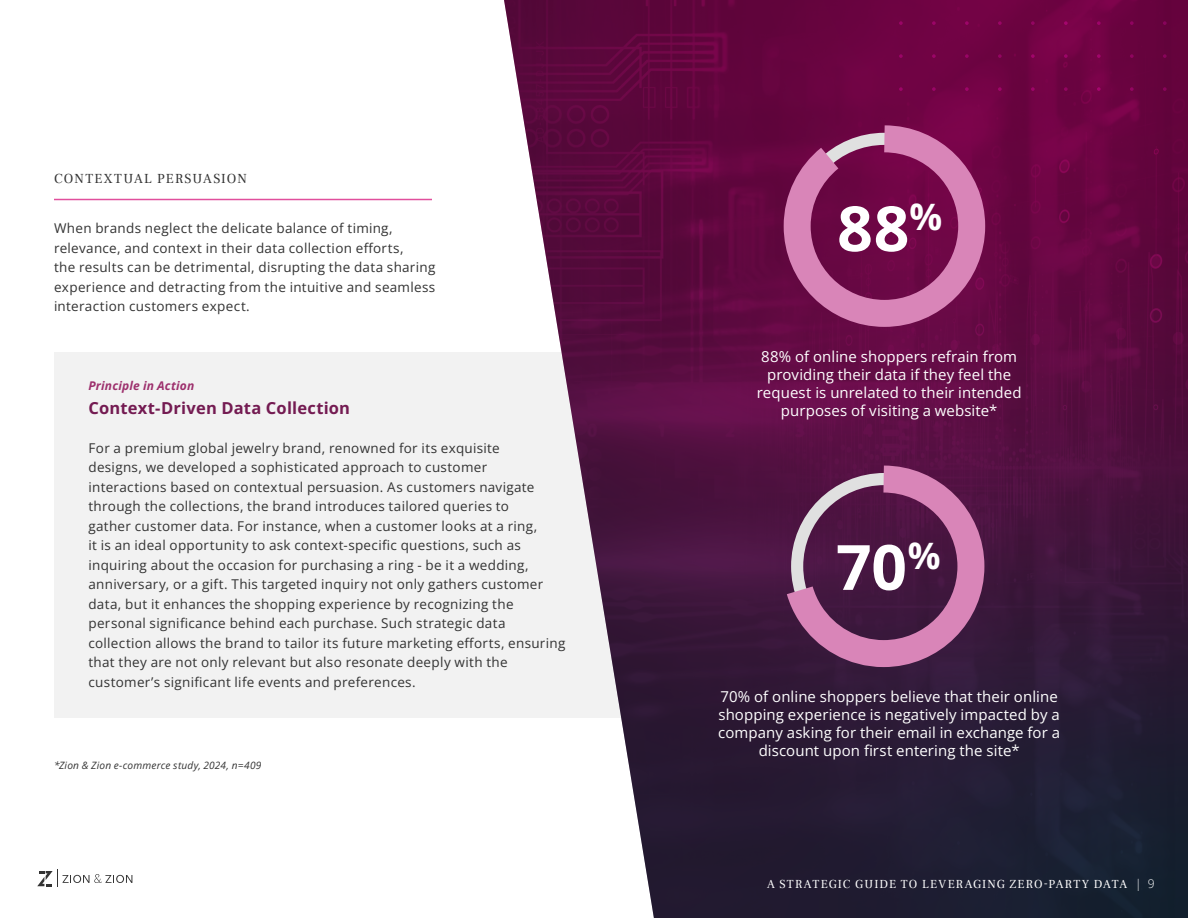
<style>
.page{position:relative;width:1188px;height:918px;background:#fff}
.page>*{position:absolute;margin:0;border:0;box-sizing:border-box;transform-origin:0 0}
.t1{font:700 62.55px "Open Sans";color:#fff}
.t2{font:700 16.5px "Open Sans";letter-spacing:.01em;color:#741b52}
.t3{font:15px/18px "Open Sans";letter-spacing:.005em;color:#fff;text-align:center}
.t4{font:13.5px/19.5px "Open Sans";letter-spacing:.02em;color:#333}
.t5{font:13.5px "Frank Ruhl Libre";letter-spacing:.085em;color:#333}
.t6{font:12px "Frank Ruhl Libre";letter-spacing:.095em;color:#fff}
.t7{font:italic 700 12px "Open Sans";letter-spacing:.015em;color:#9d306d}
.t8{font:italic 10.2px "Open Sans";letter-spacing:.02em;color:#333}
.s1{font-family:"Open Sans"}
</style>
<div class="page">
<div style="left:54px;top:353px;width:1134px;height:365px;background:#f2f2f2"></div>
<svg style="left:37px;top:870px;width:95px;height:17px"></svg>
<img style="left:504px;top:0;width:684px;height:918px">
<hr style="left:54px;top:199px;width:378px;height:1px;background:#e14f9d">
<svg style="left:766px;top:452px;width:232px;height:229px;background:#68325d"></svg>
<svg style="left:770px;top:112px;width:229px;height:228px;background:#882963"></svg>
<p class="t5" style="left:54px;top:170px;width:194px">CONTEXTUAL PERSUASION</p>
<p class="t4" style="left:54px;top:218px;width:383px">When brands neglect the delicate balance of timing, relevance, and context in their data collection efforts,<br>the results can be detrimental, disrupting the data sharing experience and detracting from the intuitive and seamless interaction customers expect.</p>
<p class="t7" style="left:88px;top:377px;width:107px">Principle in Action</p>
<p class="t2" style="left:88px;top:397px;width:263px">Context-Driven Data Collection</p>
<p class="t4" style="left:88px;top:438px;width:478px">For a premium global jewelry brand, renowned for its exquisite<br>designs, we developed a sophisticated approach to customer interactions based on contextual persuasion. As customers navigate through the collections, the brand introduces tailored queries to<br>gather customer data. For instance, when a customer looks at a ring,<br>it is an ideal opportunity to ask context-specific questions, such as inquiring about the occasion for purchasing a ring - be it a wedding, anniversary, or a gift. This targeted inquiry not only gathers customer data, but it enhances the shopping experience by recognizing the personal significance behind each purchase. Such strategic data collection allows the brand to tailor its future marketing efforts, ensuring that they are not only relevant but also resonate deeply with the customer’s significant life events and preferences.</p>
<p class="t8" style="left:54px;top:758px;width:209px">*Zion &amp; Zion e-commerce study, 2024, n=409</p>
<h1 class="t1" style="left:837px;top:186px;width:107px">88<sup>%</sup></h1>
<p class="t3" style="left:757px;top:347px;width:266px">88% of online shoppers refrain from providing their data if they feel the request is unrelated to their intended purposes of visiting a website*</p>
<h1 class="t1" style="left:836px;top:524px;width:106px">70<sup>%</sup></h1>
<p class="t3" style="left:718px;top:687px;width:343px">70% of online shoppers believe that their online shopping experience is negatively impacted by a company asking for their email in exchange for a discount upon first entering the site*</p>
<p class="t6" style="left:767px;top:876px;width:389px">A STRATEGIC GUIDE TO LEVERAGING ZERO-PARTY DATA <span class="s1">| 9</span></p>
</div>
